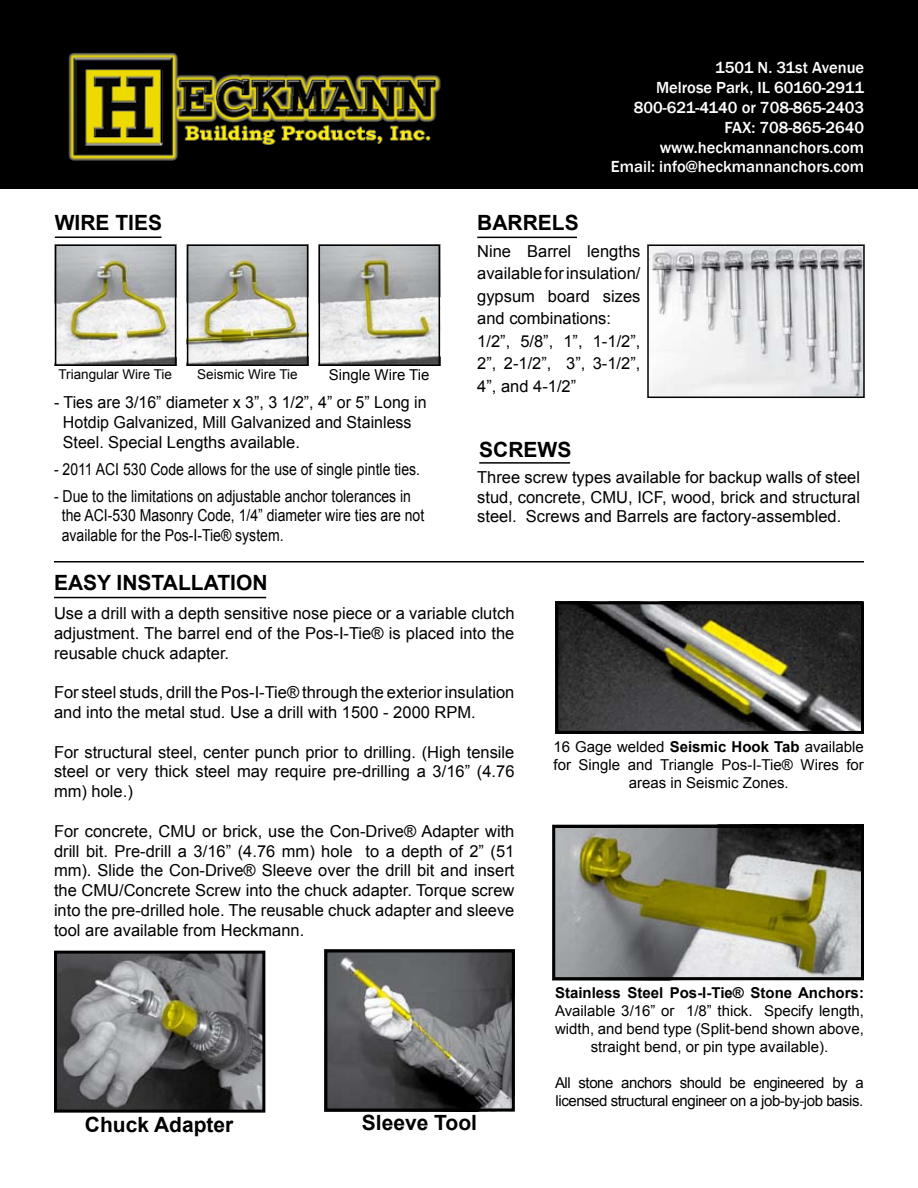
<style>
.page{position:relative;width:918px;height:1188px;background:#fff}
.page>*{position:absolute;margin:0;border:0;box-sizing:border-box;transform-origin:0 0}
.t1{font:700 21px "Arial";color:#000}
.t2{font:16.5px/19.8px "Arial";color:#000;text-align:justify}
.t3{font:16.5px/19.8px "Arial";color:#000;scale:.85 1}
.t4{font:500 16.5px/19.8px "Franklin Gothic";color:#fff;text-align:right}
.t5{font:15px/18px "Arial";color:#000;text-align:center}
.t6{font:15px/18px "Arial";letter-spacing:-.03em;color:#000}
.t7{font:700 15px "Arial";color:#000}
.t8{font:13.5px "Arial";color:#000}
.s1{font-weight:700}
</style>
<div class="page">
<img style="left:0;top:0;width:918px;height:189px">
<hr style="left:54px;top:561px;width:810px;height:1px;background:#000">
<img style="left:58px;top:955px;width:203px;height:154px">
<div style="left:54px;top:951px;width:211px;height:162px;border:3px solid #000"></div>
<img style="left:324px;top:949px;width:191px;height:159px">
<div style="left:324px;top:950px;width:191px;height:162px;border:3px solid #000"></div>
<img style="left:559px;top:605px;width:301px;height:125px">
<div style="left:555px;top:601px;width:309px;height:133px;border:3px solid #000"></div>
<img style="left:556px;top:829px;width:304px;height:147px">
<div style="left:552px;top:825px;width:312px;height:155px;border:3px solid #000"></div>
<img style="left:58px;top:247px;width:115px;height:116px">
<div style="left:55px;top:244px;width:121px;height:122px;border:2px solid #000"></div>
<img style="left:190px;top:247px;width:115px;height:116px">
<div style="left:187px;top:244px;width:121px;height:122px;border:2px solid #000"></div>
<img style="left:322px;top:247px;width:115px;height:116px">
<div style="left:319px;top:244px;width:121px;height:122px;border:2px solid #000"></div>
<hr style="left:55px;top:237px;width:107px;height:1px;background:#000">
<hr style="left:477px;top:237px;width:100px;height:1px;background:#000">
<hr style="left:54px;top:597px;width:212px;height:1px;background:#000">
<hr style="left:479px;top:462px;width:91px;height:2px;background:#000">
<img style="left:650px;top:247px;width:212px;height:148px">
<div style="left:647px;top:244px;width:218px;height:154px;border:2px solid #000"></div>
<p class="t1" style="left:55px;top:211px;width:109px">WIRE TIES</p>
<p class="t8" style="left:58px;top:367px;width:115px">Triangular Wire Tie</p>
<p class="t8" style="left:197px;top:367px;width:102px">Seismic Wire Tie</p>
<p class="t5" style="left:329px;top:366px;width:102px">Single Wire Tie</p>
<p class="t2" style="left:63px;top:392px;width:365px;text-align:left;text-indent:-9px">- Ties are 3/16” diameter x 3”, 3 1/2”, 4” or 5” Long in<br>Hotdip Galvanized, Mill Galvanized and Stainless<br>Steel. Special Lengths available.</p>
<p class="t3" style="left:54px;top:459px;width:432px">- 2011 ACI 530 Code allows for the use of single pintle ties.</p>
<p class="t3" style="left:62px;top:486px;width:428px;text-indent:-8px">- Due to the limitations on adjustable anchor tolerances in the ACI-530 Masonry Code, 1/4” diameter wire ties are not available for the Pos-I-Tie® system.</p>
<p class="t1" style="left:54px;top:571px;width:215px">EASY INSTALLATION</p>
<p class="t1" style="left:477px;top:211px;width:103px">BARRELS</p>
<p class="t4" style="left:611px;top:58px;width:255px">1501 N. 31st Avenue<br>Melrose Park, IL 60160-2911<br>800-621-4140 or 708-865-2403<br>FAX: 708-865-2640 www.heckmannanchors.com<br>Email: info@heckmannanchors.com</p>
<p class="t2" style="left:477px;top:240px;width:165px;line-height:22.5px;text-align:left">Nine Barrel lengths available for insulation/ gypsum board sizes and combinations:<br>1/2”, 5/8”, 1”, 1-1/2”,<br>2”, 2-1/2”, 3”, 3-1/2”,<br>4”, and 4-1/2”</p>
<p class="t1" style="left:479px;top:438px;width:94px">SCREWS</p>
<p class="t2" style="left:477px;top:467px;width:384px">Three screw types available for backup walls of steel stud, concrete, CMU, ICF, wood, brick and structural steel. Screws and Barrels are factory-assembled.</p>
<p class="t2" style="left:54px;top:603px;width:462px">Use a drill with a depth sensitive nose piece or a variable clutch adjustment. The barrel end of the Pos-I-Tie® is placed into the reusable chuck adapter.</p>
<p class="t2" style="left:54px;top:683px;width:462px">For steel studs, drill the Pos-I-Tie® through the exterior insulation and into the metal stud. Use a drill with 1500 - 2000 RPM.</p>
<p class="t2" style="left:54px;top:742px;width:462px">For structural steel, center punch prior to drilling. (High tensile steel or very thick steel may require pre-drilling a 3/16” (4.76 mm) hole.)</p>
<p class="t2" style="left:54px;top:821px;width:462px">For concrete, CMU or brick, use the Con-Drive® Adapter with drill bit. Pre-drill a 3/16” (4.76 mm) hole to a depth of 2” (51 mm). Slide the Con-Drive® Sleeve over the drill bit and insert the CMU/Concrete Screw into the chuck adapter. Torque screw into the pre-drilled hole. The reusable chuck adapter and sleeve tool are available from Heckmann.</p>
<p class="t1" style="left:85px;top:1113px;width:150px">Chuck Adapter</p>
<p class="t1" style="left:362px;top:1111px;width:117px">Sleeve Tool</p>
<p class="t5" style="left:554px;top:738px;width:312px">16 Gage welded <span class="s1">Seismic Hook Tab</span> available for Single and Triangle Pos-I-Tie® Wires for areas in Seismic Zones.</p>
<p class="t7" style="left:555px;top:984px;width:310px">Stainless Steel Pos-I-Tie® Stone Anchors:</p>
<p class="t5" style="left:555px;top:1002px;width:311px">Available 3/16” or 1/8” thick. Specify length, width, and bend type (Split-bend shown above, straight bend, or pin type available).</p>
<p class="t6" style="left:555px;top:1074px;width:310px">All stone anchors should be engineered by a licensed structural engineer on a job-by-job basis.</p>
</div>
